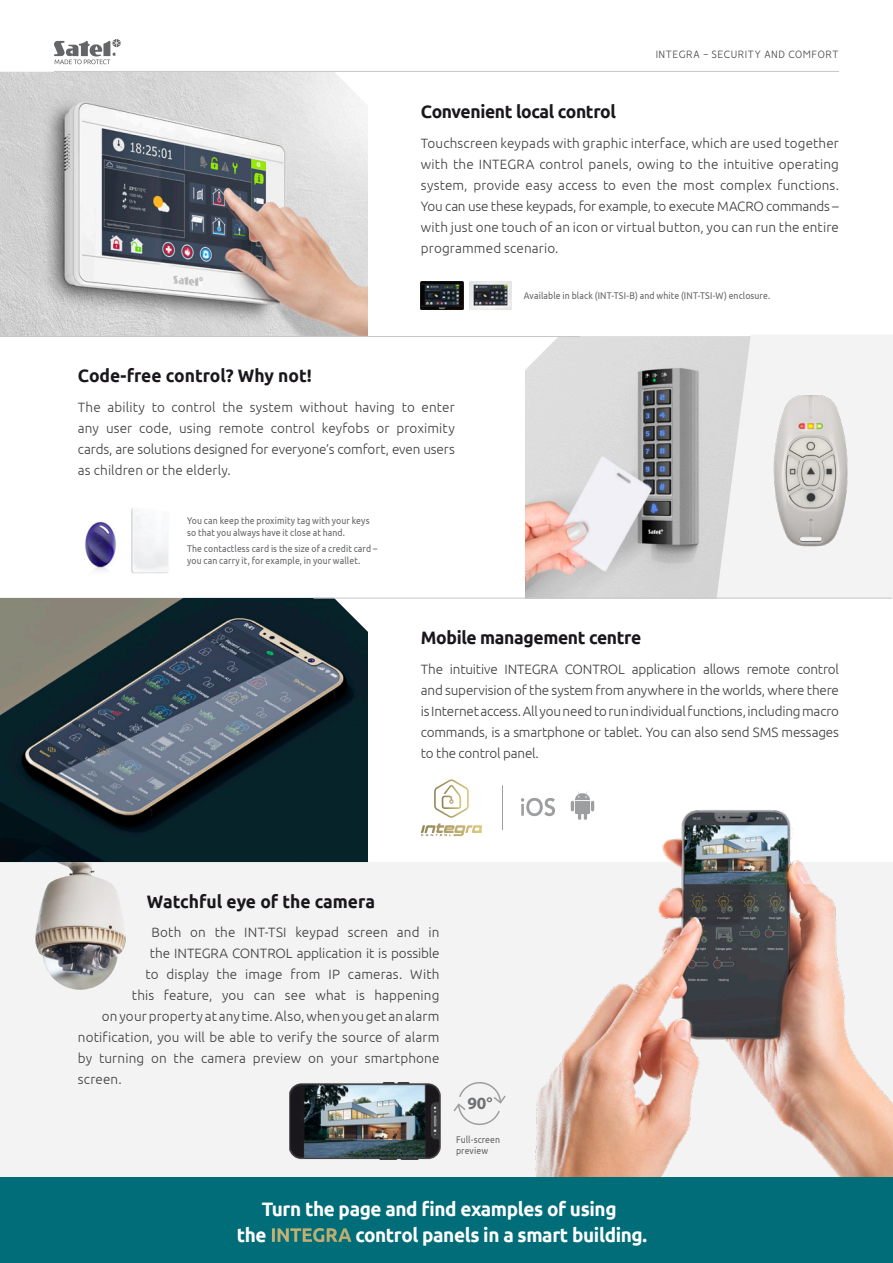
<style>
.page{position:relative;width:893px;height:1263px;background:#fff}
.page>*{position:absolute;margin:0;border:0;box-sizing:border-box;transform-origin:0 0}
.t1{font:700 19.5px/25.5px "Ubuntu";letter-spacing:-.02em;color:#fff;text-align:center}
.t2{font:700 18px "Ubuntu";color:#1a171c}
.t3{font:700 18px "Ubuntu";letter-spacing:-.02em;color:#1a171c}
.t4{font:700 17.25px "Myriad Pro";color:#707173}
.t5{font:300 13.5px/21px "Ubuntu";letter-spacing:.01em;color:#3e3e40;text-align:justify}
.t6{font:300 13.5px "Ubuntu";letter-spacing:-.01em;color:#3e3e40}
.t7{font:300 12px "Vision";letter-spacing:.015em;color:#4c4c4e}
.t8{font:9.75px/11.7px "Ubuntu";letter-spacing:.015em;color:#646567;scale:.89 1}
</style>
<div class="page">
<div style="left:0;top:862px;width:892px;height:315px;background:#f3f3f3"></div>
<img style="left:0;top:598px;width:368px;height:264px">
<img style="left:4px;top:862px;width:122px;height:127px">
<img style="left:510px;top:802px;width:383px;height:376px">
<img style="left:289px;top:1082px;width:151px;height:77px">
<img style="left:525px;top:336px;width:191px;height:262px">
<svg style="left:716px;top:335px;width:177px;height:264px;fill:#f3f3f3"></svg>
<img style="left:736px;top:396px;width:153px;height:168px">
<img style="left:0;top:72px;width:368px;height:264px">
<svg style="left:421px;top:779px;width:61px;height:57px"></svg>
<hr style="left:502px;top:785px;width:1px;height:45px;background:#90999e">
<svg style="left:571px;top:791px;width:23px;height:29px"></svg>
<svg style="left:521px;top:798px;width:34px;height:18px"></svg>
<hr style="left:314px;top:598px;width:578px;height:1px;background:#c6c7c9">
<hr style="left:0;top:336px;width:580px;height:1px;background:#c6c7c9">
<img style="left:85px;top:521px;width:31px;height:50px">
<img style="left:131px;top:508px;width:38px;height:66px">
<svg style="left:453px;top:1082px;width:53px;height:43px"></svg>
<img style="left:421px;top:282px;width:42px;height:27px">
<img style="left:469px;top:282px;width:43px;height:27px">
<svg style="left:54px;top:39px;width:67px;height:25px"></svg>
<hr style="left:54px;top:71px;width:785px;height:1px;background:#c6c7c9">
<div style="left:0;top:1178px;width:893px;height:85px;background:#006d79"></div>
<p class="t7" style="left:656px;top:48px;width:185px">INTEGRA - SECURITY AND COMFORT</p>
<h2 class="t3" style="left:421px;top:101px;width:196px">Convenient local control</h2>
<p class="t5" style="left:421px;top:132px;width:420px">Touchscreen keypads with graphic interface, which are used together with the INTEGRA control panels, owing to the intuitive operating system, provide easy access to even the most complex functions.<br>You can use these keypads, for example, to execute MACRO commands – with just one touch of an icon or virtual button, you can run the entire programmed scenario.</p>
<h2 class="t2" style="left:78px;top:365px;width:235px">Code-free control? Why not!</h2>
<p class="t5" style="left:78px;top:396px;width:378px">The ability to control the system without having to enter any user code, using remote control keyfobs or proximity cards, are solutions designed for everyone’s comfort, even users as children or the elderly.</p>
<p class="t8" style="left:187px;top:515px;width:207px">You can keep the proximity tag with your keys so that you always have it close at hand.</p>
<p class="t8" style="left:187px;top:542px;width:215px">The contactless card is the size of a credit card – you can carry it, for example, in your wallet.</p>
<p class="t8" style="left:524px;top:290px;width:278px">Available in black (INT-TSI-B) and white (INT-TSI-W) enclosure.</p>
<h2 class="t3" style="left:421px;top:627px;width:222px">Mobile management centre</h2>
<p class="t5" style="left:421px;top:658px;width:420px">The intuitive INTEGRA CONTROL application allows remote control and supervision of the system from anywhere in the worlds, where there is Internet access. All you need to run individual functions, including macro commands, is a smartphone or tablet. You can also send SMS messages to the control panel.</p>
<h2 class="t2" style="left:147px;top:890px;width:230px">Watchful eye of the camera</h2>
<p class="t5" style="left:151px;top:921px;width:290px">Both on the INT-TSI keypad screen and in</p>
<p class="t6" style="left:150px;top:945px;width:291px">the INTEGRA CONTROL application it is possible</p>
<p class="t5" style="left:145px;top:963px;width:296px">to display the image from IP cameras. With</p>
<p class="t5" style="left:132px;top:984px;width:309px">this feature, you can see what is happening</p>
<p class="t5" style="left:102px;top:1005px;width:339px">on your property at any time. Also, when you get an alarm</p>
<p class="t5" style="left:78px;top:1026px;width:363px">notification, you will be able to verify the source of alarm</p>
<p class="t5" style="left:78px;top:1047px;width:363px">by turning on the camera preview on your smartphone</p>
<p class="t5" style="left:78px;top:1068px;width:45px">screen.</p>
<p class="t4" style="left:467px;top:1092px;width:27px">90°</p>
<p class="t8" style="left:456px;top:1133px;width:51px">Full-screen preview</p>
<h1 class="t1" style="left:237px;top:1196px;width:412px">Turn the page and find examples of using<br>the INTEGRA control panels in a smart building.</h1>
</div>
